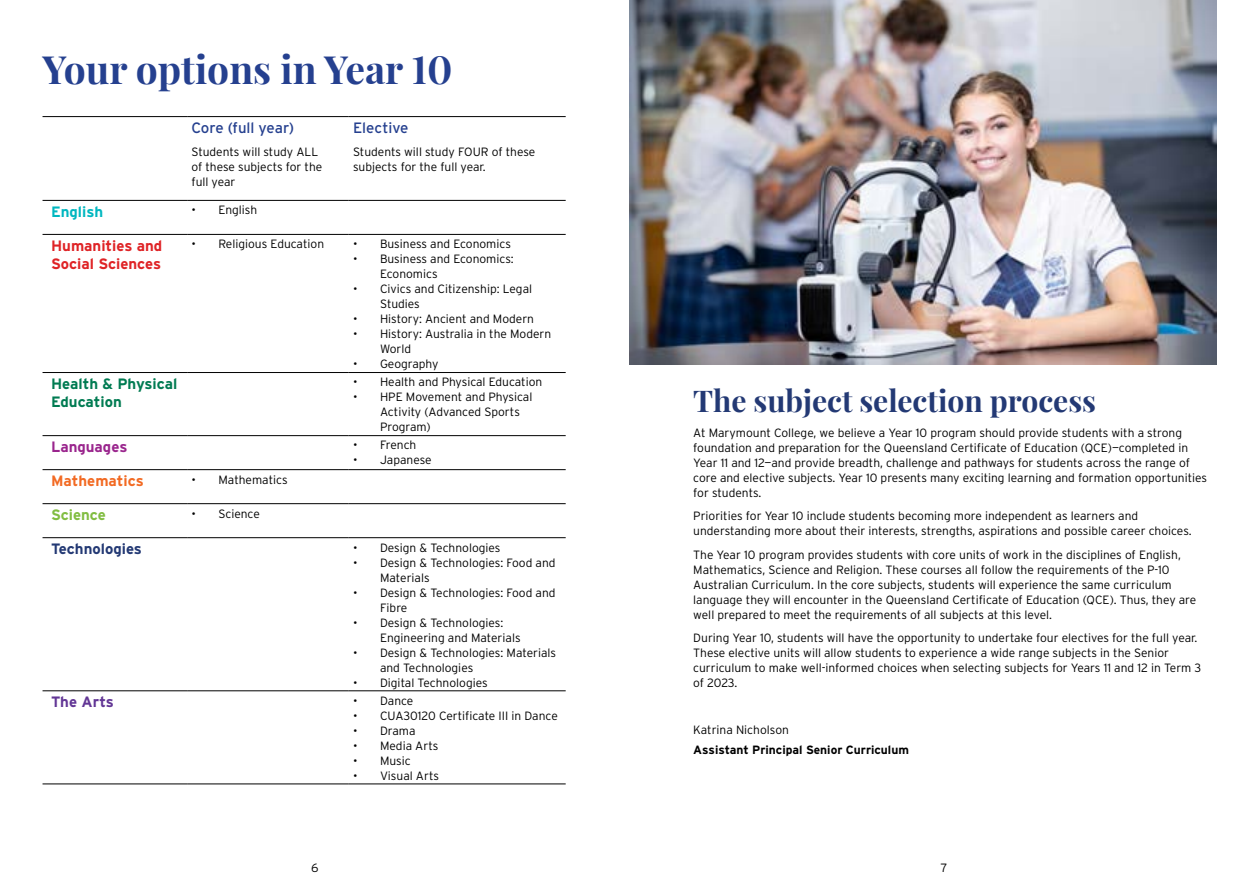
<style>
.page{position:relative;width:1259px;height:893px;background:#fff}
.page>*{position:absolute;margin:0;border:0;box-sizing:border-box;transform-origin:0 0}
.t1{font:700 39px "Playfair Display";color:#25408f}
.t2{font:700 30px "Playfair Display";color:#233974}
.t3{font:700 15px/18px "Interstate";color:#df2326}
.t4{font:700 15px/18px "Interstate";color:#017b52}
.t5{font:15px "Interstate";color:#25408f}
.t6{font:700 15px "Interstate";color:#233974}
.t7{font:700 15px "Interstate";color:#f26a23}
.t8{font:700 15px "Interstate";color:#9a258d}
.t9{font:700 15px "Interstate";color:#00b7c0}
.t10{font:700 15px "Interstate";color:#81bd41}
.t11{font:700 15px "Interstate";color:#623695}
.t12{font:300 12px/15px "Interstate";color:#000}
.t13{font:700 12px "Interstate";color:#000}
</style>
<div class="page">
<hr style="left:43px;top:234px;width:144px;height:1px;background:#000">
<hr style="left:187px;top:234px;width:162px;height:1px;background:#000">
<hr style="left:43px;top:372px;width:144px;height:1px;background:#000">
<hr style="left:187px;top:372px;width:162px;height:1px;background:#000">
<hr style="left:43px;top:435px;width:144px;height:1px;background:#000">
<hr style="left:187px;top:435px;width:162px;height:1px;background:#000">
<hr style="left:43px;top:469px;width:144px;height:1px;background:#000">
<hr style="left:187px;top:469px;width:162px;height:1px;background:#000">
<hr style="left:43px;top:503px;width:144px;height:1px;background:#000">
<hr style="left:187px;top:503px;width:162px;height:1px;background:#000">
<hr style="left:43px;top:537px;width:144px;height:1px;background:#000">
<hr style="left:187px;top:537px;width:162px;height:1px;background:#000">
<hr style="left:43px;top:690px;width:144px;height:1px;background:#000">
<hr style="left:187px;top:690px;width:162px;height:1px;background:#000">
<hr style="left:349px;top:234px;width:217px;height:1px;background:#000">
<hr style="left:349px;top:372px;width:217px;height:1px;background:#000">
<hr style="left:349px;top:435px;width:217px;height:1px;background:#000">
<hr style="left:349px;top:469px;width:217px;height:1px;background:#000">
<hr style="left:349px;top:503px;width:217px;height:1px;background:#000">
<hr style="left:349px;top:537px;width:217px;height:1px;background:#000">
<hr style="left:349px;top:690px;width:217px;height:1px;background:#000">
<hr style="left:43px;top:784px;width:144px;height:1px;background:#000">
<hr style="left:187px;top:784px;width:162px;height:1px;background:#000">
<hr style="left:349px;top:784px;width:217px;height:1px;background:#000">
<hr style="left:43px;top:116px;width:144px;height:1px;background:#000">
<hr style="left:349px;top:116px;width:217px;height:1px;background:#000">
<hr style="left:349px;top:200px;width:217px;height:1px;background:#000">
<hr style="left:187px;top:116px;width:162px;height:1px;background:#000">
<hr style="left:43px;top:200px;width:144px;height:1px;background:#000">
<hr style="left:187px;top:200px;width:162px;height:1px;background:#000">
<img style="left:629px;top:0;width:587px;height:365px">
<h1 class="t1" style="left:43px;top:39px;width:411px">Your options in Year 10</h1>
<p class="t5" style="left:191px;top:119px;width:104px">Core (full year)</p>
<p class="t12" style="left:191px;top:145px;width:132px">Students will study ALL of these subjects for the full year</p>
<p class="t5" style="left:353px;top:119px;width:57px">Elective</p>
<p class="t12" style="left:353px;top:145px;width:184px">Students will study FOUR of these subjects for the full year.</p>
<p class="t9" style="left:51px;top:203px;width:54px">English</p>
<p class="t12" style="left:191px;top:202px;width:67px">• English</p>
<p class="t3" style="left:51px;top:236px;width:113px">Humanities and<br>Social Sciences</p>
<p class="t12" style="left:191px;top:236px;width:134px">• Religious Education</p>
<p class="t12" style="left:353px;top:236px;width:159px">• Business and Economics</p>
<p class="t12" style="left:380px;top:251px;width:135px;text-indent:-27px">• Business and Economics:<br>Economics</p>
<p class="t12" style="left:380px;top:281px;width:154px;text-indent:-27px">• Civics and Citizenship: Legal<br>Studies</p>
<p class="t12" style="left:353px;top:311px;width:182px">• History: Ancient and Modern</p>
<p class="t12" style="left:380px;top:326px;width:173px;text-indent:-27px">• History: Australia in the Modern<br>World</p>
<p class="t12" style="left:353px;top:356px;width:87px">• Geography</p>
<p class="t4" style="left:51px;top:374px;width:128px">Health &amp; Physical<br>Education</p>
<p class="t12" style="left:353px;top:375px;width:191px">• Health and Physical Education</p>
<p class="t12" style="left:380px;top:390px;width:154px;text-indent:-27px">• HPE Movement and Physical<br>Activity (Advanced Sports<br>Program)</p>
<p class="t8" style="left:51px;top:438px;width:78px">Languages</p>
<p class="t12" style="left:353px;top:438px;width:65px">• French</p>
<p class="t12" style="left:353px;top:453px;width:80px">• Japanese</p>
<p class="t7" style="left:51px;top:472px;width:94px">Mathematics</p>
<p class="t12" style="left:191px;top:472px;width:98px">• Mathematics</p>
<p class="t10" style="left:51px;top:506px;width:56px">Science</p>
<p class="t12" style="left:191px;top:506px;width:70px">• Science</p>
<p class="t6" style="left:51px;top:540px;width:92px">Technologies</p>
<p class="t12" style="left:353px;top:540px;width:149px">• Design &amp; Technologies</p>
<p class="t12" style="left:380px;top:555px;width:177px;text-indent:-27px">• Design &amp; Technologies: Food and<br>Materials</p>
<p class="t12" style="left:380px;top:585px;width:177px;text-indent:-27px">• Design &amp; Technologies: Food and<br>Fibre</p>
<p class="t12" style="left:380px;top:615px;width:142px;text-indent:-27px">• Design &amp; Technologies:<br>Engineering and Materials</p>
<p class="t12" style="left:380px;top:645px;width:178px;text-indent:-27px">• Design &amp; Technologies: Materials and Technologies</p>
<p class="t12" style="left:353px;top:675px;width:136px">• Digital Technologies</p>
<p class="t11" style="left:51px;top:693px;width:64px">The Arts</p>
<p class="t12" style="left:353px;top:693px;width:62px">• Dance</p>
<p class="t12" style="left:353px;top:708px;width:206px">• CUA30120 Certificate III in Dance</p>
<p class="t12" style="left:353px;top:723px;width:64px">• Drama</p>
<p class="t12" style="left:353px;top:738px;width:87px">• Media Arts</p>
<p class="t12" style="left:353px;top:753px;width:59px">• Music</p>
<p class="t12" style="left:353px;top:768px;width:88px">• Visual Arts</p>
<h2 class="t2" style="left:693px;top:377px;width:404px">The subject selection process</h2>
<p class="t12" style="left:693px;top:425px;width:515px">At Marymount College, we believe a Year 10 program should provide students with a strong foundation and preparation for the Queensland Certificate of Education (QCE)—completed in Year 11 and 12—and provide breadth, challenge and pathways for students across the range of core and elective subjects. Year 10 presents many exciting learning and formation opportunities for students.</p>
<p class="t12" style="left:693px;top:509px;width:500px">Priorities for Year 10 include students becoming more independent as learners and understanding more about their interests, strengths, aspirations and possible career choices.</p>
<p class="t12" style="left:693px;top:547px;width:504px">The Year 10 program provides students with core units of work in the disciplines of English, Mathematics, Science and Religion. These courses all follow the requirements of the P-10<br>Australian Curriculum. In the core subjects, students will experience the same curriculum language they will encounter in the Queensland Certificate of Education (QCE). Thus, they are well prepared to meet the requirements of all subjects at this level.</p>
<p class="t12" style="left:693px;top:631px;width:509px">During Year 10, students will have the opportunity to undertake four electives for the full year.<br>These elective units will allow students to experience a wide range subjects in the Senior curriculum to make well-informed choices when selecting subjects for Years 11 and 12 in Term 3 of 2023.</p>
<p class="t12" style="left:693px;top:723px;width:97px">Katrina Nicholson</p>
<p class="t13" style="left:693px;top:743px;width:217px">Assistant Principal Senior Curriculum</p>
<p class="t12" style="left:311px;top:860px;width:9px">6</p>
<p class="t12" style="left:941px;top:860px;width:8px">7</p>
</div>
